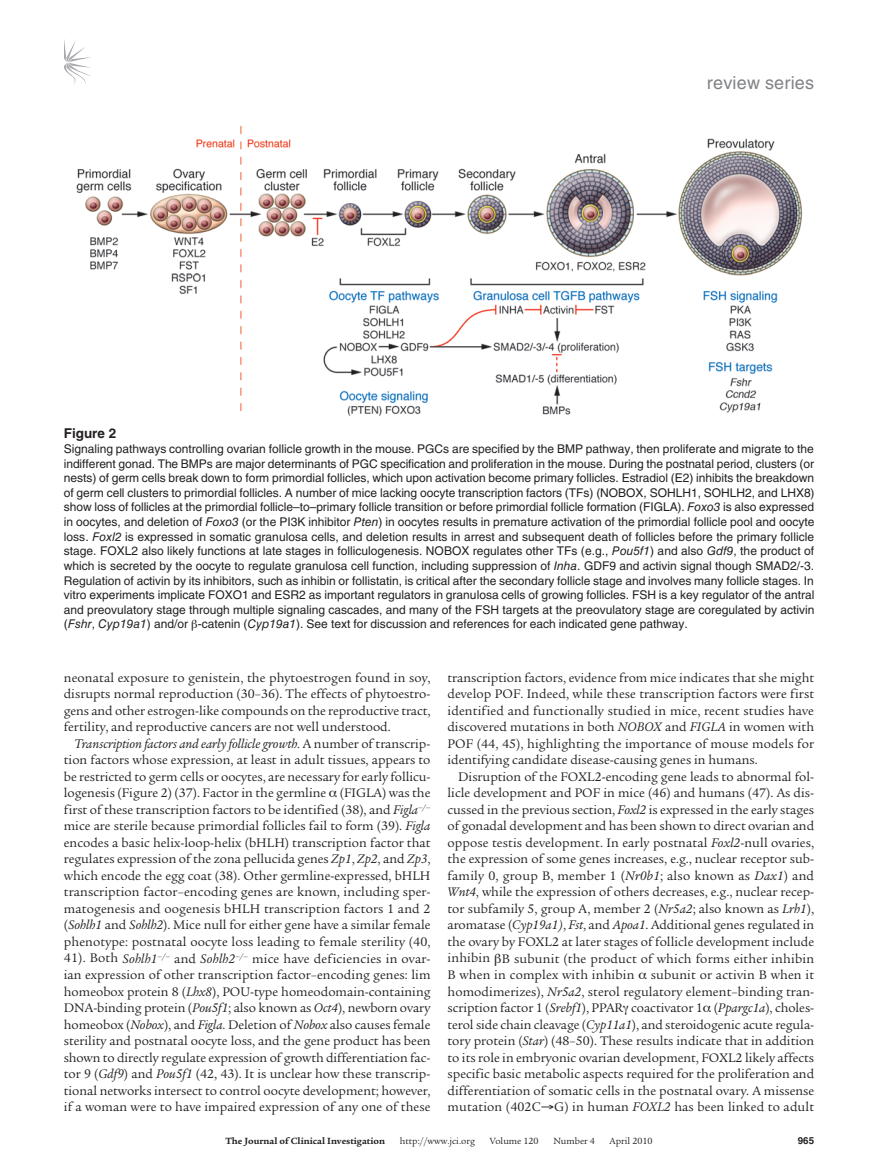
<style>
.page{position:relative;width:878px;height:1174px;background:#fff}
.page>*{position:absolute;margin:0;border:0;box-sizing:border-box;transform-origin:0 0}
.t1{font:18px "Helvetica LT Std";letter-spacing:.01em;color:#808285}
.t2{font:13.5px/16.5px "Legacy Serif Std";color:#231f20;text-align:justify}
.t3{font:700 13.5px "Helvetica LT Std";color:#231f20}
.t4{font:12px/14.7px "Helvetica LT Std";color:#231f20;text-align:justify}
.t5{font:9.75px "Legacy Serif Std";color:#231f20}
.t6{font:700 9.75px "Legacy Serif Std";color:#231f20}
.t7{font:700 9.75px "Helvetica LT Std";color:#231f20}
.s1{font-style:italic}
</style>
<div class="page">
<svg style="left:64px;top:39px;width:27px;height:46px"></svg>
<img style="left:76px;top:125px;width:727px;height:291px">
<h1 class="t1" style="left:707px;top:72px;width:109px">review series</h1>
<p class="t3" style="left:64px;top:425px;width:54px">Figure 2</p>
<p class="t4" style="left:64px;top:441px;width:752px">Signaling pathways controlling ovarian follicle growth in the mouse. PGCs are specified by the BMP pathway, then proliferate and migrate to the indifferent gonad. The BMPs are major determinants of PGC specification and proliferation in the mouse. During the postnatal period, clusters (or nests) of germ cells break down to form primordial follicles, which upon activation become primary follicles. Estradiol (E2) inhibits the breakdown of germ cell clusters to primordial follicles. A number of mice lacking oocyte transcription factors (TFs) (NOBOX, SOHLH1, SOHLH2, and LHX8) show loss of follicles at the primordial follicle–to–primary follicle transition or before primordial follicle formation (FIGLA). <span class="s1">Foxo3</span> is also expressed in oocytes, and deletion of <span class="s1">Foxo3</span> (or the PI3K inhibitor <span class="s1">Pten</span>) in oocytes results in premature activation of the primordial follicle pool and oocyte loss. <span class="s1">Foxl2</span> is expressed in somatic granulosa cells, and deletion results in arrest and subsequent death of follicles before the primary follicle stage. FOXL2 also likely functions at late stages in folliculogenesis. NOBOX regulates other TFs (e.g., <span class="s1">Pou5f1</span>) and also <span class="s1">Gdf9</span>, the product of which is secreted by the oocyte to regulate granulosa cell function, including suppression of <span class="s1">Inha</span>. GDF9 and activin signal though SMAD2/-3.<br>Regulation of activin by its inhibitors, such as inhibin or follistatin, is critical after the secondary follicle stage and involves many follicle stages. In vitro experiments implicate FOXO1 and ESR2 as important regulators in granulosa cells of growing follicles. FSH is a key regulator of the antral and preovulatory stage through multiple signaling cascades, and many of the FSH targets at the preovulatory stage are coregulated by activin (<span class="s1">Fshr</span>, <span class="s1">Cyp19a1</span>) and/or -catenin (<span class="s1">Cyp19a1</span>). See text for discussion and references for each indicated gene pathway.</p>
<p class="t2" style="left:64px;top:669px;width:368px">neonatal exposure to genistein, the phytoestrogen found in soy, disrupts normal reproduction (30–36). The effects of phytoestro&shy;gens and other estrogen-like compounds on the reproductive tract, fertility, and reproductive cancers are not well understood.</p>
<p class="t2" style="left:64px;top:735px;width:368px;text-indent:11px"><span class="s1">Transcription factors and early follicle growth.</span> A number of transcrip&shy;tion factors whose expression, at least in adult tissues, appears to be restricted to germ cells or oocytes, are necessary for early follicu&shy;logenesis (Figure 2) (37). Factor in the germline (FIGLA) was the first of these transcription factors to be identified (38), and <span class="s1">Figla</span><sup>–/– </sup>mice are sterile because primordial follicles fail to form (39). <span class="s1">Figla </span>encodes a basic helix-loop-helix (bHLH) transcription factor that regulates expression of the zona pellucida genes <span class="s1">Zp1</span>, <span class="s1">Zp2</span>, and <span class="s1">Zp3</span>, which encode the egg coat (38). Other germline-expressed, bHLH transcription factor–encoding genes are known, including sper&shy;matogenesis and oogenesis bHLH transcription factors 1 and 2 (<span class="s1">Sohlh1</span> and <span class="s1">Sohlh2</span>). Mice null for either gene have a similar female phenotype: postnatal oocyte loss leading to female sterility (40, 41). Both <span class="s1">Sohlh1</span><sup>–/–</sup> and <span class="s1">Sohlh2</span><sup>–/–</sup> mice have deficiencies in ovar&shy;ian expression of other transcription factor–encoding genes: lim homeobox protein 8 (<span class="s1">Lhx8</span>), POU-type homeodomain-containing DNA-binding protein (<span class="s1">Pou5f1</span>; also known as <span class="s1">Oct4</span>), newborn ovary homeobox (<span class="s1">Nobox</span>), and <span class="s1">Figla</span>. Deletion of <span class="s1">Nobox</span> also causes female sterility and postnatal oocyte loss, and the gene product has been shown to directly regulate expression of growth differentiation fac&shy;tor 9 (<span class="s1">Gdf9</span>) and <span class="s1">Pou5f1</span> (42, 43). It is unclear how these transcrip&shy;tional networks intersect to control oocyte development; however, if a woman were to have impaired expression of any one of these</p>
<p class="t2" style="left:447px;top:669px;width:368px">transcription factors, evidence from mice indicates that she might develop POF. Indeed, while these transcription factors were first identified and functionally studied in mice, recent studies have discovered mutations in both <span class="s1">NOBOX</span> and <span class="s1">FIGLA</span> in women with POF (44, 45), highlighting the importance of mouse models for identifying candidate disease-causing genes in humans.</p>
<p class="t2" style="left:447px;top:768px;width:368px;text-indent:11px">Disruption of the FOXL2-encoding gene leads to abnormal fol&shy;licle development and POF in mice (46) and humans (47). As dis&shy;cussed in the previous section, <span class="s1">Foxl2</span> is expressed in the early stages of gonadal development and has been shown to direct ovarian and oppose testis development. In early postnatal <span class="s1">Foxl2</span>-null ovaries, the expression of some genes increases, e.g., nuclear receptor sub&shy;family 0, group B, member 1 (<span class="s1">Nr0b1</span>; also known as <span class="s1">Dax1</span>) and <span class="s1">Wnt4</span>, while the expression of others decreases, e.g., nuclear recep&shy;tor subfamily 5, group A, member 2 (<span class="s1">Nr5a2</span>; also known as <span class="s1">Lrh1</span>), aromatase (<span class="s1">Cyp19a1)</span>, <span class="s1">Fst</span>, and <span class="s1">Apoa1</span>. Additional genes regulated in the ovary by FOXL2 at later stages of follicle development include inhibin B subunit (the product of which forms either inhibin B when in complex with inhibin subunit or activin B when it homodimerizes), <span class="s1">Nr5a2</span>, sterol regulatory element–binding tran&shy;scription factor 1 (<span class="s1">Srebf1</span>), PPAR coactivator 1 (<span class="s1">Ppargc1a</span>), choles&shy;terol side chain cleavage (<span class="s1">Cyp11a1</span>), and steroidogenic acute regula&shy;tory protein (<span class="s1">Star</span>) (48–50). These results indicate that in addition to its role in embryonic ovarian development, FOXL2 likely affects specific basic metabolic aspects required for the proliferation and differentiation of somatic cells in the postnatal ovary. A missense mutation (402C→G) in human <span class="s1">FOXL2</span> has been linked to adult</p>
<p class="t6" style="left:225px;top:1135px;width:161px">The Journal of Clinical Investigation</p>
<p class="t5" style="left:400px;top:1135px;width:77px">http://www.jci.org</p>
<p class="t5" style="left:489px;top:1135px;width:50px">Volume 120</p>
<p class="t5" style="left:553px;top:1135px;width:43px">Number 4</p>
<p class="t5" style="left:609px;top:1135px;width:44px">April 2010</p>
<p class="t7" style="left:797px;top:1134px;width:18px">965</p>
</div>
